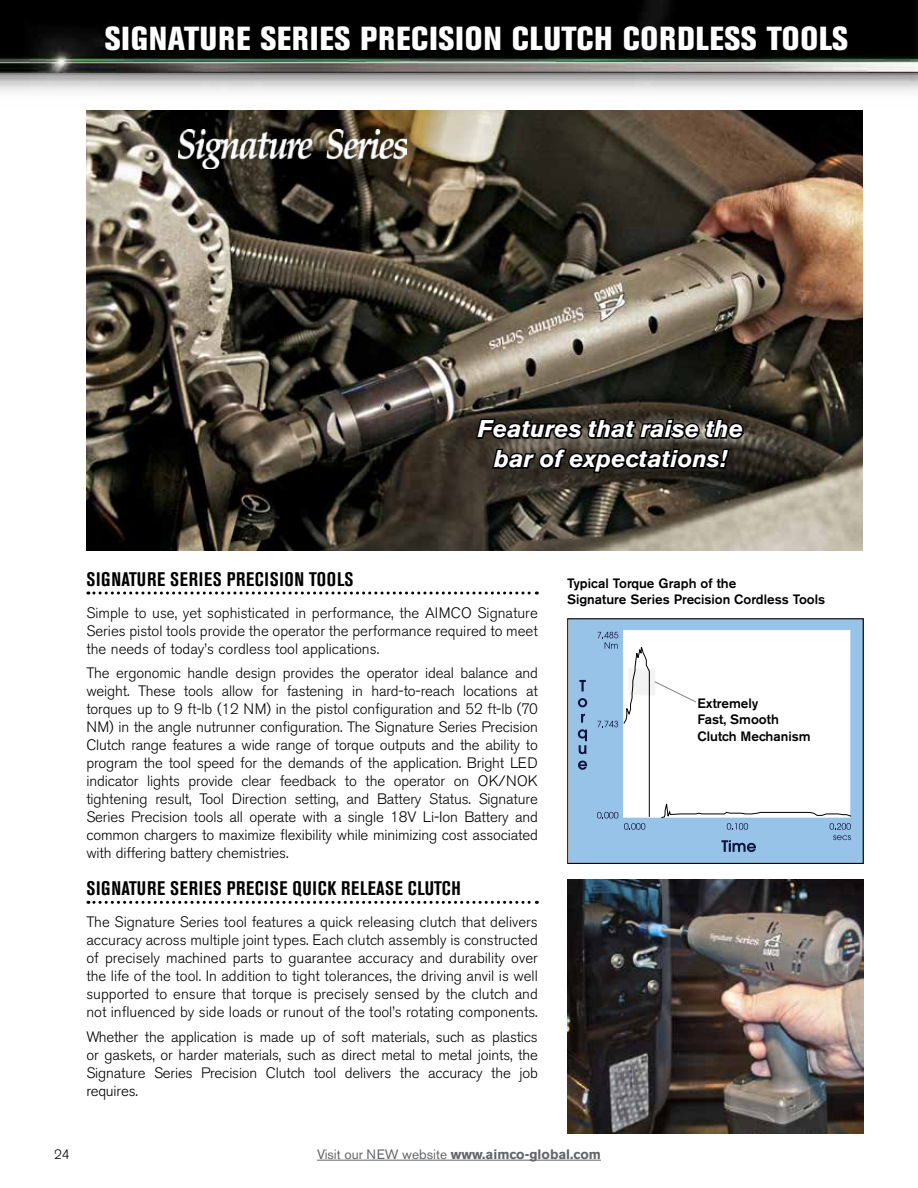
<style>
.page{position:relative;width:918px;height:1188px;background:#fff}
.page>*{position:absolute;margin:0;border:0;box-sizing:border-box;transform-origin:0 0}
.t1{font:800 condensed 33px "Akzidenz Grotesk BE";letter-spacing:.02em;color:#fff}
.t2{font:italic 700 24px/30px "Akzidenz Grotesk BE";color:#fff;text-align:center}
.t3{font:700 condensed 19.5px "Akzidenz Grotesk BE";letter-spacing:.035em;color:#000101}
.t4{font:300 15px/18px "Akzidenz Grotesk BE";letter-spacing:-.005em;color:#000;text-align:justify}
.t5{font:500 13.5px/16.2px "Akzidenz Grotesk BE";color:#000}
.t6{font:700 13.5px "Akzidenz Grotesk BE";color:#636466}
.t7{font:300 13.5px "Akzidenz Grotesk BE";color:#000}
.s1{font-weight:400}
</style>
<div class="page">
<img style="left:0;top:0;width:918px;height:91px">
<hr style="left:317px;top:1160px;width:284px;height:1px;background:#636466">
<svg style="left:88px;top:592px;width:449px;height:3px"></svg>
<svg style="left:88px;top:901px;width:449px;height:3px"></svg>
<div style="left:569px;top:619px;width:294px;height:244px;background:#97c3e9"></div>
<svg style="left:579px;top:680px;width:7px;height:11px"></svg>
<svg style="left:578px;top:698px;width:9px;height:9px"></svg>
<svg style="left:581px;top:714px;width:4px;height:9px"></svg>
<svg style="left:578px;top:729px;width:9px;height:25px"></svg>
<svg style="left:578px;top:761px;width:9px;height:9px"></svg>
<div style="left:567px;top:618px;width:297px;height:246px;border:1px solid #000"></div>
<svg style="left:597px;top:630px;width:255px;height:222px"></svg>
<img style="left:567px;top:879px;width:297px;height:255px">
<img style="left:86px;top:110px;width:777px;height:441px">
<svg style="left:474px;top:417px;width:272px;height:77px;background:#2b2721"></svg>
<img style="left:179px;top:130px;width:228px;height:38px">
<h1 class="t1" style="left:105px;top:19px;width:745px">SIGNATURE SERIES PRECISION CLUTCH CORDLESS TOOLS</h1>
<h2 class="t2" style="left:478px;top:414px;width:267px">Features that raise the bar of expectations!</h2>
<h3 class="t3" style="left:86px;top:568px;width:269px">SIGNATURE SERIES PRECISION TOOLS</h3>
<p class="t4" style="left:86px;top:604px;width:453px">Simple to use, yet sophisticated in performance, the AIMCO Signature Series pistol tools provide the operator the performance required to meet the needs of today’s cordless tool applications.</p>
<p class="t4" style="left:86px;top:664px;width:453px">The ergonomic handle design provides the operator ideal balance and weight. These tools allow for fastening in hard-to-reach locations at torques up to 9 ft-lb (12 NM) in the pistol configuration and 52 ft-lb (70<br>NM) in the angle nutrunner configuration. The Signature Series Precision Clutch range features a wide range of torque outputs and the ability to program the tool speed for the demands of the application. Bright LED indicator lights provide clear feedback to the operator on OK/NOK tightening result, Tool Direction setting, and Battery Status. Signature Series Precision tools all operate with a single 18V Li-Ion Battery and common chargers to maximize flexibility while minimizing cost associated with differing battery chemistries.</p>
<h3 class="t3" style="left:86px;top:878px;width:376px">SIGNATURE SERIES PRECISE QUICK RELEASE CLUTCH</h3>
<p class="t4" style="left:86px;top:913px;width:453px">The Signature Series tool features a quick releasing clutch that delivers accuracy across multiple joint types. Each clutch assembly is constructed of precisely machined parts to guarantee accuracy and durability over the life of the tool. In addition to tight tolerances, the driving anvil is well supported to ensure that torque is precisely sensed by the clutch and not influenced by side loads or runout of the tool’s rotating components.</p>
<p class="t4" style="left:86px;top:1028px;width:453px">Whether the application is made up of soft materials, such as plastics or gaskets, or harder materials, such as direct metal to metal joints, the Signature Series Precision Clutch tool delivers the accuracy the job requires.</p>
<p class="t5" style="left:567px;top:575px;width:260px">Typical Torque Graph of the<br>Signature Series Precision Cordless Tools</p>
<p class="t5" style="left:698px;top:695px;width:115px">Extremely<br>Fast, Smooth<br>Clutch Mechanism</p>
<p class="t7" style="left:54px;top:1147px;width:17px">24</p>
<p class="t6" style="left:317px;top:1146px;width:285px"><span class="s1">Visit our NEW website</span> www.aimco-global.com</p>
</div>
